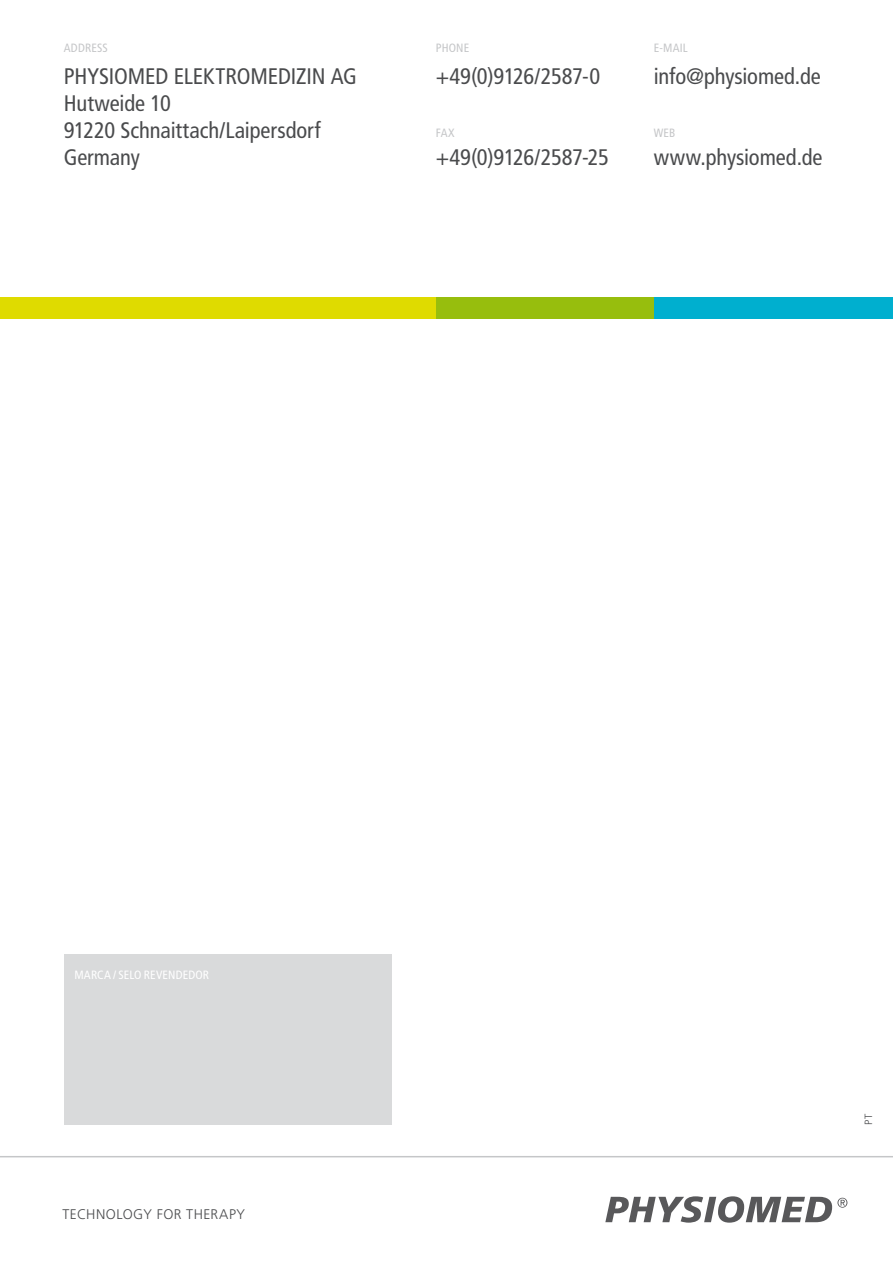
<style>
.page{position:relative;width:893px;height:1263px;background:#fff}
.page>*{position:absolute;margin:0;border:0;box-sizing:border-box;transform-origin:0 0}
.t1{font:condensed 22.5px/27px "Frutiger LT Pro";letter-spacing:-.005em;color:#4a4b4d}
.t2{font:300 13.95px "Frutiger LT Pro";letter-spacing:.035em;color:#4a4b4d}
.t3{font:condensed 12px "Frutiger LT Pro";letter-spacing:.01em;color:#c5c6c8}
.t4{font:condensed 12px "Frutiger LT Pro";letter-spacing:.01em;color:#fff}
.t5{font:300 10.5px "Frutiger LT Pro";color:#4a4b4d}
</style>
<div class="page">
<hr style="left:0;top:1156px;width:893px;height:1px;background:#c5c6c8">
<svg style="left:605px;top:1196px;width:242px;height:27px"></svg>
<div style="left:0;top:298px;width:436px;height:21px;background:#dfdb00"></div>
<div style="left:654px;top:298px;width:239px;height:21px;background:#00afcf"></div>
<div style="left:436px;top:298px;width:218px;height:21px;background:#97be0d"></div>
<div style="left:64px;top:955px;width:328px;height:170px;background:#d9dadb"></div>
<p class="t3" style="left:64px;top:40px;width:46px">ADDRESS</p>
<p class="t1" style="left:64px;top:63px;width:295px">PHYSIOMED ELEKTROMEDIZIN AG<br>Hutweide 10<br>91220 Schnaittach/Laipersdorf<br>Germany</p>
<p class="t3" style="left:436px;top:40px;width:35px">PHONE</p>
<p class="t1" style="left:436px;top:63px;width:166px">+49(0)9126/2587-0</p>
<p class="t3" style="left:654px;top:40px;width:36px">E-MAIL</p>
<p class="t1" style="left:654px;top:63px;width:169px">info@physiomed.de</p>
<p class="t3" style="left:436px;top:125px;width:20px">FAX</p>
<p class="t3" style="left:654px;top:125px;width:23px">WEB</p>
<p class="t1" style="left:436px;top:144px;width:175px">+49(0)9126/2587-25</p>
<p class="t1" style="left:654px;top:144px;width:170px">www.physiomed.de</p>
<p class="t4" style="left:74px;top:968px;width:136px">MARCA / SELO REVENDEDOR</p>
<p class="t2" style="left:62px;top:1206px;width:184px">TECHNOLOGY FOR THERAPY</p>
<p class="t5" style="left:862px;top:1125px;width:12px;rotate:-90deg">PT</p>
</div>
